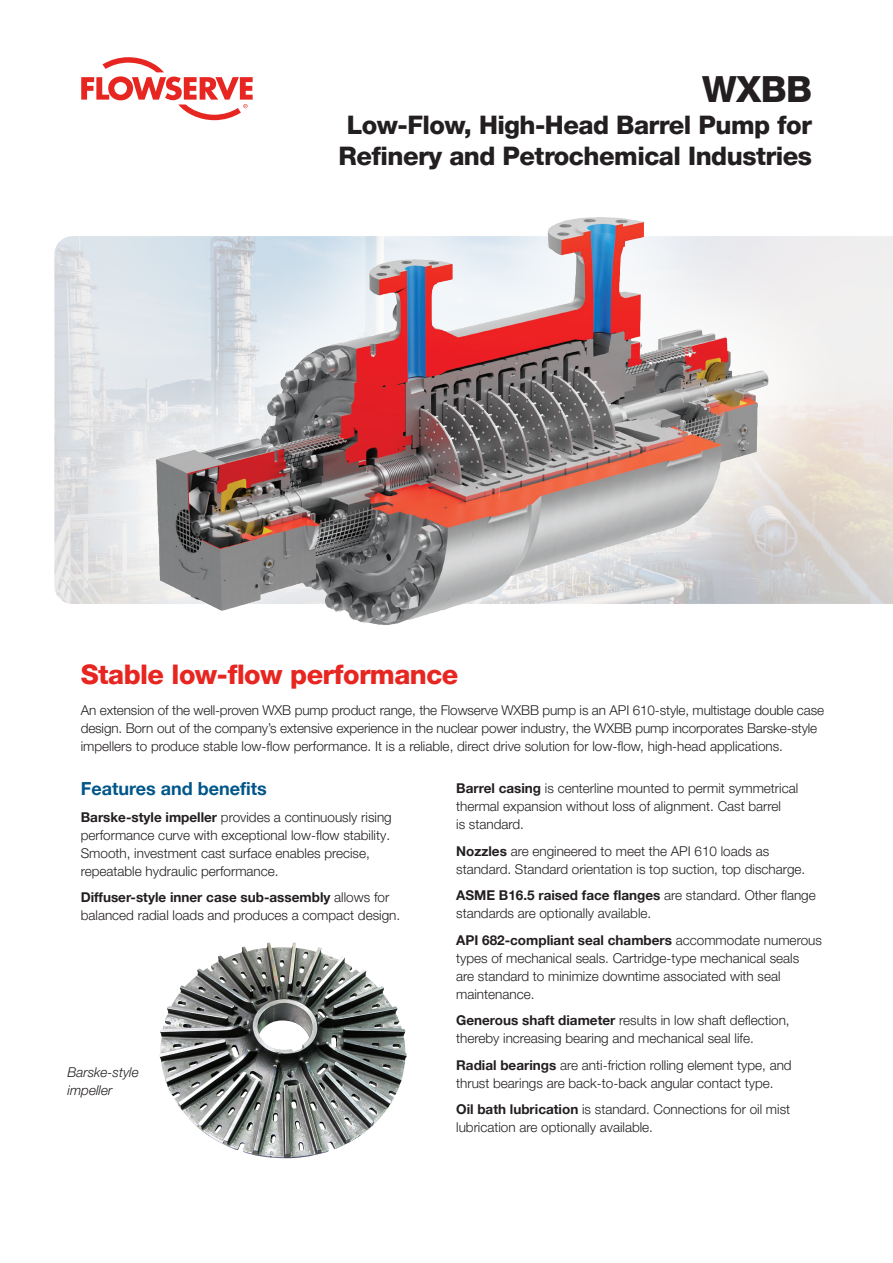
<style>
.page{position:relative;width:893px;height:1263px;background:#fff}
.page>*{position:absolute;margin:0;border:0;box-sizing:border-box;transform-origin:0 0}
.Brochure_Title{font:800 36px "Helvetica Neue LT Pro";color:#231f20}
.Headline_Level_1__re{font:800 27px "Helvetica Neue LT Pro";letter-spacing:-.02em;color:#e72621}
.Brochure_Subhead_Tit{font:800 25.5px/31.5px "Helvetica Neue LT Pro";letter-spacing:-.02em;color:#231f20;text-align:center}
.Subhead_Level_1__blu{font:700 18px "Helvetica Neue LT Pro";color:#00568a}
.Subhead_Level_2__bla{font:300 13.5px/18px "Helvetica Neue LT Pro";color:#231f20}
.Body_copy{font:300 13.5px/18px "Helvetica Neue LT Pro";letter-spacing:-.01em;color:#231f20}
.Subhead_Level_2__bla-2{font:italic 300 13.5px/18px "Helvetica Neue LT Pro";color:#231f20}
.s1{font-weight:700}
</style>
<div class="page">
<svg style="left:81px;top:57px;width:172px;height:63px"></svg>
<img style="left:54px;top:236px;width:839px;height:368px">
<div style="left:63px;top:124px;width:795px;height:592px;background:#fff;opacity:.75"></div>
<img style="left:141px;top:201px;width:641px;height:431px">
<img style="left:160px;top:942px;width:245px;height:216px">
<p class="Brochure_Title" style="left:702px;top:68px;width:111px">WXBB</p>
<p class="Brochure_Subhead_Tit" style="left:339px;top:109px;width:475px">Low-Flow, High-Head Barrel Pump for<br>Refinery and Petrochemical Industries</p>
<p class="Headline_Level_1__re" style="left:81px;top:659px;width:379px">Stable low-flow performance</p>
<p class="Body_copy" style="left:81px;top:701px;width:745px">An extension of the well-proven WXB pump product range, the Flowserve WXBB pump is an API 610-style, multistage double case design. Born out of the company’s extensive experience in the nuclear power industry, the WXBB pump incorporates Barske-style impellers to produce stable low-flow performance. It is a reliable, direct drive solution for low-flow, high-head applications.</p>
<p class="Subhead_Level_1__blu" style="left:81px;top:777px;width:188px">Features and benefits</p>
<p class="Subhead_Level_2__bla" style="left:81px;top:807px;width:312px"><span class="s1">Barske-style impeller</span> provides a continuously rising performance curve with exceptional low-flow stability.<br>Smooth, investment cast surface enables precise, repeatable hydraulic performance.</p>
<p class="Subhead_Level_2__bla" style="left:81px;top:888px;width:321px"><span class="s1">Diffuser-style inner case sub-assembly</span> allows for balanced radial loads and produces a compact design.</p>
<p class="Subhead_Level_2__bla" style="left:456px;top:779px;width:344px"><span class="s1">Barrel casing</span> is centerline mounted to permit symmetrical thermal expansion without loss of alignment. Cast barrel<br>is standard.</p>
<p class="Subhead_Level_2__bla" style="left:456px;top:842px;width:351px"><span class="s1">Nozzles</span> are engineered to meet the API 610 loads as standard. Standard orientation is top suction, top discharge.</p>
<p class="Subhead_Level_2__bla" style="left:456px;top:886px;width:361px"><span class="s1">ASME B16.5 raised face flanges</span> are standard. Other flange standards are optionally available.</p>
<p class="Subhead_Level_2__bla" style="left:456px;top:931px;width:367px"><span class="s1">API 682-compliant seal chambers</span> accommodate numerous types of mechanical seals. Cartridge-type mechanical seals<br>are standard to minimize downtime associated with seal maintenance.</p>
<p class="Subhead_Level_2__bla" style="left:456px;top:1011px;width:335px"><span class="s1">Generous shaft diameter</span> results in low shaft deflection, thereby increasing bearing and mechanical seal life.</p>
<p class="Subhead_Level_2__bla" style="left:456px;top:1056px;width:337px"><span class="s1">Radial bearings</span> are anti-friction rolling element type, and thrust bearings are back-to-back angular contact type.</p>
<p class="Subhead_Level_2__bla" style="left:456px;top:1100px;width:335px"><span class="s1">Oil bath lubrication</span> is standard. Connections for oil mist lubrication are optionally available.</p>
<p class="Subhead_Level_2__bla-2" style="left:68px;top:1063px;width:73px">Barske-style impeller</p>
</div>
